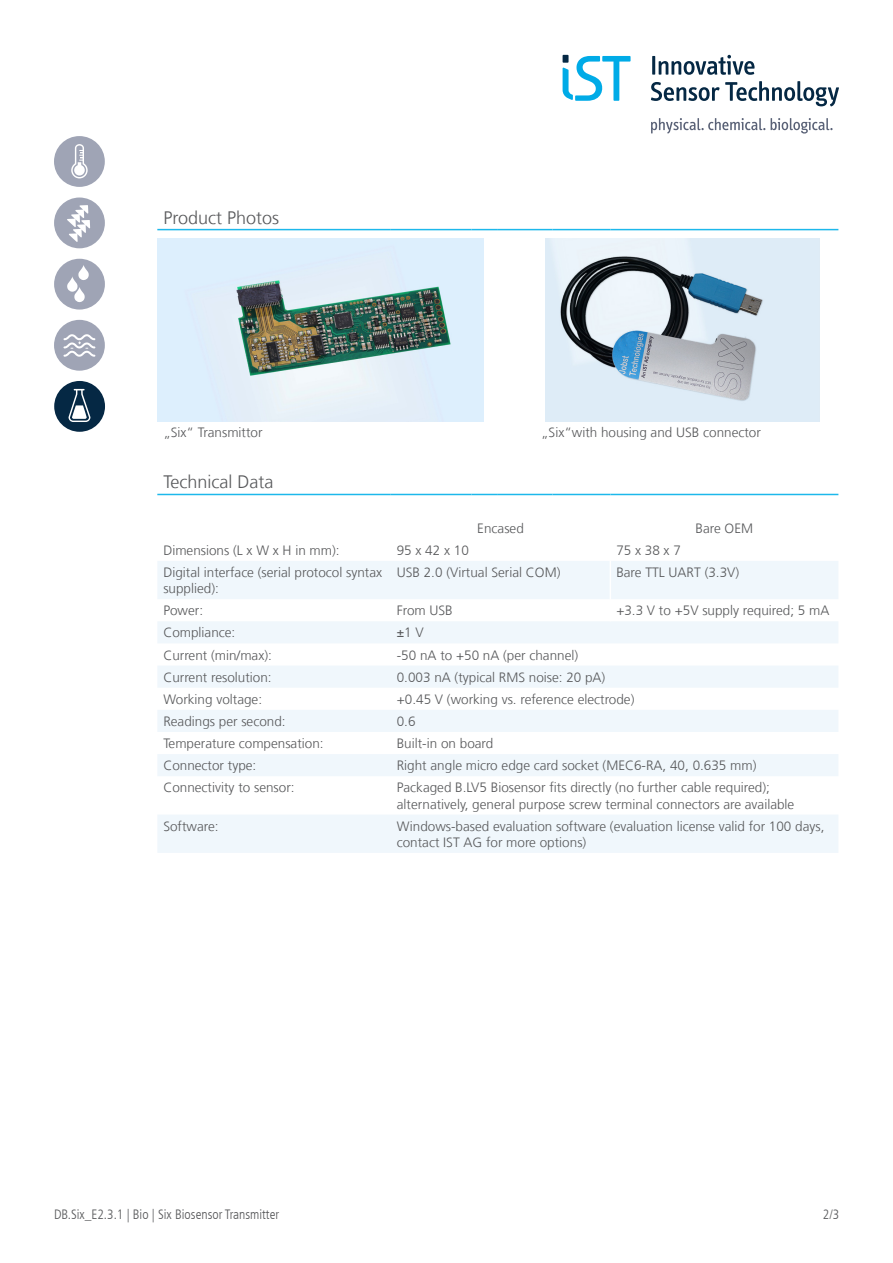
<style>
.page{position:relative;width:893px;height:1263px;background:#fff}
.page>*{position:absolute;margin:0;border:0;box-sizing:border-box;transform-origin:0 0}
.Subheading{font:300 18px "Frutiger LT Com";color:#57585a}
.Text{font:300 13.5px/16.2px "Frutiger LT Com";color:#57585a}
.Subheading-2{font:300 13.5px "Frutiger LT Com";color:#57585a}
.t1{font:300 condensed 13.5px "Frutiger LT Com";color:#57585a}
.s1{font-family:"Arial Narrow";font-weight:400}
</style>
<div class="page">
<svg style="left:158px;top:561px;width:680px;height:292px;fill:#f0f7fc"></svg>
<hr style="left:610px;top:561px;width:1px;height:38px;background:#fff">
<svg style="left:610px;top:599px;width:1px;height:22px"></svg>
<hr style="left:157px;top:229px;width:234px;height:1px;background:#1db8eb">
<hr style="left:391px;top:229px;width:81px;height:1px;background:#1db8eb">
<svg style="left:472px;top:229px;width:40px;height:1px"></svg>
<hr style="left:512px;top:229px;width:40px;height:1px;background:#1db8eb">
<hr style="left:552px;top:229px;width:58px;height:1px;background:#1db8eb">
<hr style="left:610px;top:229px;width:228px;height:1px;background:#1db8eb">
<hr style="left:157px;top:494px;width:234px;height:1px;background:#1db8eb">
<hr style="left:391px;top:494px;width:81px;height:1px;background:#1db8eb">
<svg style="left:472px;top:494px;width:40px;height:1px"></svg>
<hr style="left:512px;top:494px;width:40px;height:1px;background:#1db8eb">
<hr style="left:552px;top:494px;width:58px;height:1px;background:#1db8eb">
<hr style="left:610px;top:494px;width:228px;height:1px;background:#1db8eb">
<img style="left:157px;top:239px;width:326px;height:182px">
<img style="left:546px;top:239px;width:273px;height:182px">
<svg style="left:651px;top:81px;width:188px;height:26px"></svg>
<hr style="left:652px;top:56px;width:3px;height:19px;background:#052844">
<svg style="left:659px;top:55px;width:95px;height:20px"></svg>
<svg style="left:771px;top:118px;width:62px;height:16px"></svg>
<svg style="left:651px;top:118px;width:114px;height:16px"></svg>
<div style="left:563px;top:55px;width:5px;height:8px;background:#052844"></div>
<svg style="left:563px;top:56px;width:68px;height:45px"></svg>
<svg style="left:54px;top:136px;width:51px;height:51px"></svg>
<div style="left:54px;top:197px;width:51px;height:51px;background:#9fa4b5;border-radius:50%"></div>
<svg style="left:67px;top:205px;width:23px;height:37px"></svg>
<div style="left:54px;top:259px;width:51px;height:51px;background:#9fa4b5;border-radius:50%"></div>
<svg style="left:67px;top:265px;width:22px;height:37px"></svg>
<div style="left:54px;top:320px;width:51px;height:51px;background:#9fa4b5;border-radius:50%"></div>
<svg style="left:64px;top:334px;width:31px;height:23px"></svg>
<div style="left:54px;top:381px;width:51px;height:51px;background:#052844;border-radius:50%"></div>
<svg style="left:69px;top:389px;width:21px;height:33px"></svg>
<p class="Subheading" style="left:163px;top:207px;width:117px">Product Photos</p>
<p class="Subheading-2" style="left:163px;top:425px;width:101px">„Six“ Transmittor</p>
<p class="Subheading-2" style="left:541px;top:425px;width:221px">„Six“with housing and USB connector</p>
<p class="Subheading" style="left:163px;top:472px;width:111px">Technical Data</p>
<p class="Text" style="left:477px;top:520px;width:48px">Encased</p>
<p class="Text" style="left:696px;top:520px;width:59px">Bare OEM</p>
<p class="Text" style="left:163px;top:542px;width:178px">Dimensions (L x W x H in mm):</p>
<p class="Text" style="left:397px;top:542px;width:74px">95 x 42 x 10</p>
<p class="Text" style="left:616px;top:542px;width:66px">75 x 38 x 7</p>
<p class="Text" style="left:163px;top:564px;width:220px">Digital interface (serial protocol syntax supplied):</p>
<p class="Text" style="left:397px;top:564px;width:165px">USB 2.0 (Virtual Serial COM)</p>
<p class="Text" style="left:616px;top:564px;width:124px">Bare TTL UART (3.3V)</p>
<p class="Text" style="left:163px;top:603px;width:41px">Power:</p>
<p class="Text" style="left:397px;top:603px;width:58px">From USB</p>
<p class="Text" style="left:616px;top:603px;width:215px">+3.3 V to +5V supply required; 5 mA</p>
<p class="Text" style="left:163px;top:625px;width:74px">Compliance:</p>
<p class="Text" style="left:397px;top:625px;width:28px"><span class="s1">±</span>1 V</p>
<p class="Text" style="left:163px;top:647px;width:110px">Current (min/max):</p>
<p class="Text" style="left:397px;top:647px;width:183px">-50 nA to +50 nA (per channel)</p>
<p class="Text" style="left:163px;top:669px;width:110px">Current resolution:</p>
<p class="Text" style="left:397px;top:669px;width:210px">0.003 nA (typical RMS noise: 20 pA)</p>
<p class="Text" style="left:163px;top:691px;width:100px">Working voltage:</p>
<p class="Text" style="left:397px;top:691px;width:239px">+0.45 V (working vs. reference electrode)</p>
<p class="Text" style="left:163px;top:713px;width:124px">Readings per second:</p>
<p class="Text" style="left:397px;top:713px;width:20px">0.6</p>
<p class="Text" style="left:163px;top:735px;width:162px">Temperature compensation:</p>
<p class="Text" style="left:397px;top:735px;width:98px">Built-in on board</p>
<p class="Text" style="left:163px;top:757px;width:95px">Connector type:</p>
<p class="Text" style="left:397px;top:757px;width:361px">Right angle micro edge card socket (MEC6-RA, 40, 0.635 mm)</p>
<p class="Text" style="left:163px;top:780px;width:133px">Connectivity to sensor:</p>
<p class="Text" style="left:397px;top:780px;width:375px">Packaged B.LV5 Biosensor fits directly (no further cable required);</p>
<p class="Text" style="left:397px;top:796px;width:399px">alternatively, general purpose screw terminal connectors are available</p>
<p class="Text" style="left:163px;top:818px;width:57px">Software:</p>
<p class="Text" style="left:397px;top:818px;width:429px">Windows-based evaluation software (evaluation license valid for 100 days, contact IST AG for more options)</p>
<p class="t1" style="left:54px;top:1207px;width:227px">DB.Six_E2.3.1 | Bio | Six Biosensor Transmitter</p>
<p class="t1" style="left:823px;top:1207px;width:18px">2/3</p>
</div>
